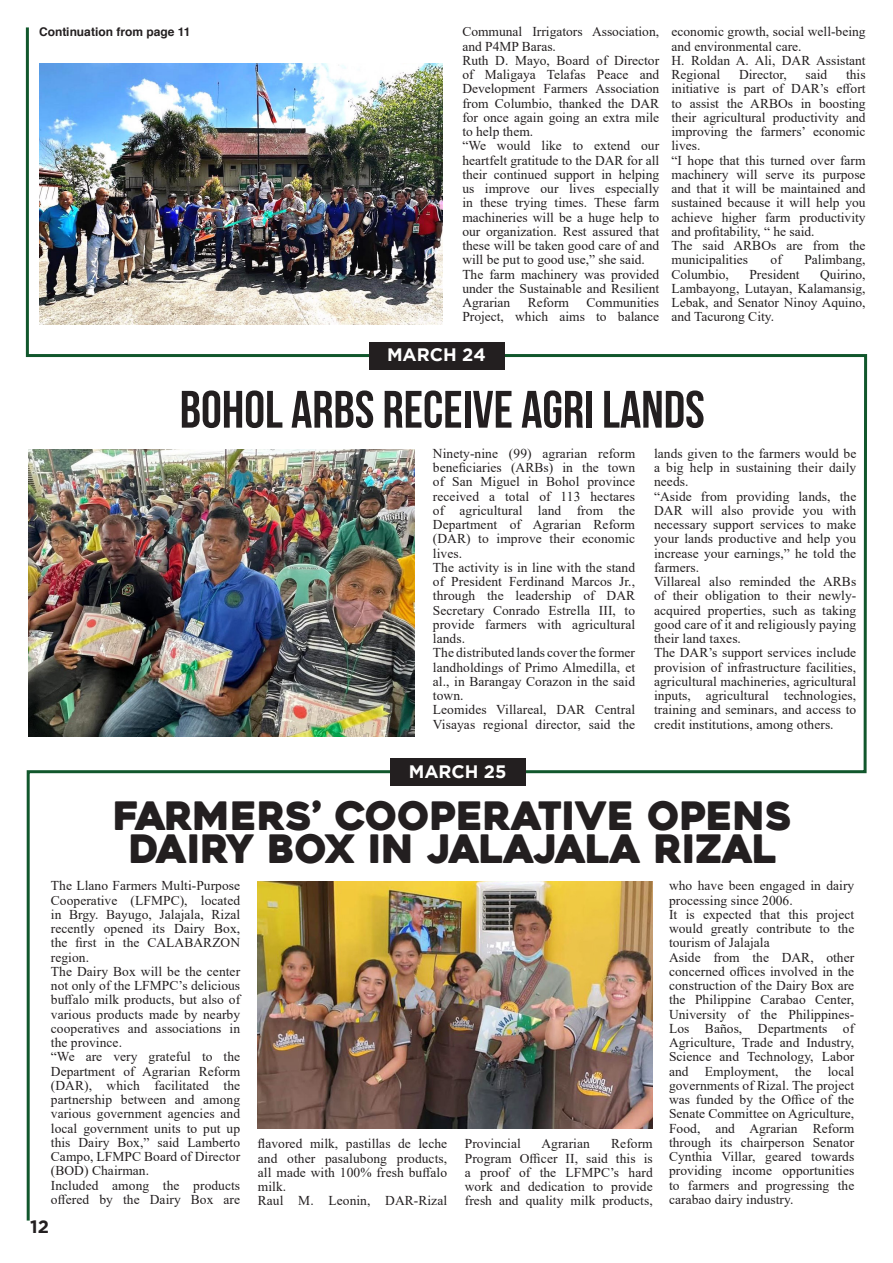
<style>
.page{position:relative;width:893px;height:1263px;background:#fff}
.page>*{position:absolute;margin:0;border:0;box-sizing:border-box;transform-origin:0 0}
.t1{font:700 52.5px "Bebas Neue";color:#231f20}
.t2{font:39px/33px "Heavitas";color:#231f20;text-align:center}
.t3{font:700 18px "Gotham";color:#fff}
.t4{font:700 18px "Gotham";color:#231f20}
.t5{font:13.5px/14.2px "Times New Roman";letter-spacing:.005em;color:#231f20;text-align:justify}
.t6{font:700 12px "Helvetica";color:#231f20}
</style>
<div class="page">
<img style="left:25px;top:27px;width:843px;height:1194px">
<div style="left:369px;top:342px;width:135px;height:27px;background:#231f20"></div>
<div style="left:391px;top:758px;width:135px;height:28px;background:#231f20"></div>
<p class="t6" style="left:39px;top:22px;width:153px">Continuation from page 11</p>
<p class="t5" style="left:462px;top:24px;width:198px">Communal Irrigators Association, and P4MP Baras.</p>
<p class="t5" style="left:462px;top:53px;width:198px">Ruth D. Mayo, Board of Director of Maligaya Telafas Peace and Development Farmers Association from Columbio, thanked the DAR for once again going an extra mile to help them.</p>
<p class="t5" style="left:462px;top:138px;width:198px">“We would like to extend our heartfelt gratitude to the DAR for all their continued support in helping us improve our lives especially in these trying times. These farm machineries will be a huge help to our organization. Rest assured that these will be taken good care of and will be put to good use,” she said.</p>
<p class="t5" style="left:462px;top:267px;width:198px">The farm machinery was provided under the Sustainable and Resilient Agrarian</p>
<p class="t5" style="left:462px;top:295px;width:198px;text-align:right">Communities<br>Project, which aims to balance</p>
<p class="t5" style="left:528px;top:295px;width:43px">Reform</p>
<p class="t3" style="left:387px;top:344px;width:100px">MARCH 24</p>
<p class="t5" style="left:671px;top:24px;width:196px">economic growth, social well-being and environmental care.</p>
<p class="t5" style="left:671px;top:53px;width:196px">H. Roldan A. Ali, DAR Assistant<br>Regional</p>
<p class="t5" style="left:671px;top:67px;width:196px;text-indent:175px">this initiative is part of DAR’s effort to assist the ARBOs in boosting their agricultural productivity and improving the farmers’ economic lives.</p>
<p class="t5" style="left:671px;top:153px;width:196px">“I hope that this turned over farm machinery will serve its purpose and that it will be maintained and sustained because it will help you achieve higher farm productivity and profitability, “ he said.</p>
<p class="t5" style="left:671px;top:238px;width:196px">The said ARBOs are from the municipalities</p>
<p class="t5" style="left:739px;top:67px;width:49px">Director,</p>
<p class="t5" style="left:806px;top:67px;width:23px">said</p>
<p class="t5" style="left:771px;top:252px;width:13px">of</p>
<p class="t5" style="left:804px;top:252px;width:63px">Palimbang,</p>
<p class="t5" style="left:671px;top:267px;width:196px;text-indent:149px">Quirino, Lambayong, Lutayan, Kalamansig, Lebak, and Senator Ninoy Aquino, and Tacurong City.</p>
<p class="t5" style="left:671px;top:267px;width:59px">Columbio,</p>
<p class="t5" style="left:749px;top:267px;width:52px">President</p>
<p class="t1" style="left:180px;top:381px;width:526px">BOHOL ARBS RECEIVE AGRI LANDS</p>
<p class="t5" style="left:433px;top:446px;width:204px">Ninety-nine (99) agrarian reform beneficiaries (ARBs) in the town of San Miguel in Bohol province received a total of 113 hectares of agricultural land from the Department of Agrarian Reform (DAR) to improve their economic lives.</p>
<p class="t5" style="left:433px;top:560px;width:204px">The activity is in line with the stand of President Ferdinand Marcos Jr., through the leadership of DAR Secretary Conrado Estrella III, to provide farmers with agricultural lands.</p>
<p class="t5" style="left:433px;top:645px;width:204px">The distributed lands cover the former landholdings of Primo Almedilla, et al., in Barangay Corazon in the said town.</p>
<p class="t5" style="left:433px;top:702px;width:204px">Leomides Villareal, DAR Central<br>Visayas regional director, said the</p>
<p class="t3" style="left:409px;top:761px;width:99px">MARCH 25</p>
<p class="t5" style="left:654px;top:446px;width:204px">lands given to the farmers would be a big help in sustaining their daily needs.</p>
<p class="t5" style="left:654px;top:489px;width:204px">“Aside from providing lands, the DAR will also provide you with necessary support services to make your lands productive and help you increase your earnings,” he told the farmers.</p>
<p class="t5" style="left:654px;top:574px;width:204px">Villareal also reminded the ARBs of their obligation to their newly&shy;acquired properties, such as taking good care of it and religiously paying their land taxes.</p>
<p class="t5" style="left:654px;top:645px;width:204px">The DAR’s support services include provision of infrastructure facilities, agricultural machineries, agricultural inputs, agricultural technologies, training and seminars, and access to credit institutions, among others.</p>
<p class="t2" style="left:113px;top:800px;width:681px">FARMERS’ COOPERATIVE OPENS<br>DAIRY BOX IN JALAJALA RIZAL</p>
<p class="t5" style="left:51px;top:878px;width:191px">The Llano Farmers Multi-Purpose Cooperative (LFMPC), located in Brgy. Bayugo, Jalajala, Rizal recently opened its Dairy Box, the first in the CALABARZON region.</p>
<p class="t5" style="left:51px;top:964px;width:191px">The Dairy Box will be the center not only of the LFMPC’s delicious buffalo milk products, but also of various products made by nearby cooperatives and associations in the province.</p>
<p class="t5" style="left:51px;top:1049px;width:191px">“We are very grateful to the Department of Agrarian Reform (DAR), which facilitated the partnership between and among various government agencies and local government units to put up this Dairy Box,” said Lamberto Campo, LFMPC Board of Director (BOD) Chairman.</p>
<p class="t5" style="left:51px;top:1177px;width:191px">Included among the products offered by the Dairy Box are</p>
<h3 class="t4" style="left:30px;top:1216px;width:20px">12</h3>
<p class="t5" style="left:258px;top:1136px;width:191px">flavored milk, pastillas de leche and other pasalubong products, all made with 100% fresh buffalo milk.</p>
<p class="t5" style="left:258px;top:1193px;width:191px">Raul M. Leonin, DAR-Rizal</p>
<p class="t5" style="left:465px;top:1136px;width:57px">Provincial</p>
<p class="t5" style="left:541px;top:1136px;width:50px">Agrarian</p>
<p class="t5" style="left:465px;top:1136px;width:189px;text-indent:146px">Reform Program Officer II, said this is a proof of the LFMPC’s hard work and dedication to provide fresh and quality milk products,</p>
<p class="t5" style="left:669px;top:878px;width:187px">who have been engaged in dairy processing since 2006.</p>
<p class="t5" style="left:669px;top:907px;width:187px">It is expected that this project would greatly contribute to the tourism of Jalajala</p>
<p class="t5" style="left:669px;top:949px;width:187px">Aside from the DAR, other concerned offices involved in the construction of the Dairy Box are the Philippine Carabao Center, University of the Philippines-Los Baños, Departments of Agriculture, Trade and Industry, Science and Technology, Labor and Employment, the local governments of Rizal. The project was funded by the Office of the Senate Committee on Agriculture, Food, and Agrarian Reform through its chairperson Senator Cynthia Villar, geared towards providing income opportunities to farmers and progressing the carabao dairy industry.</p>
</div>
